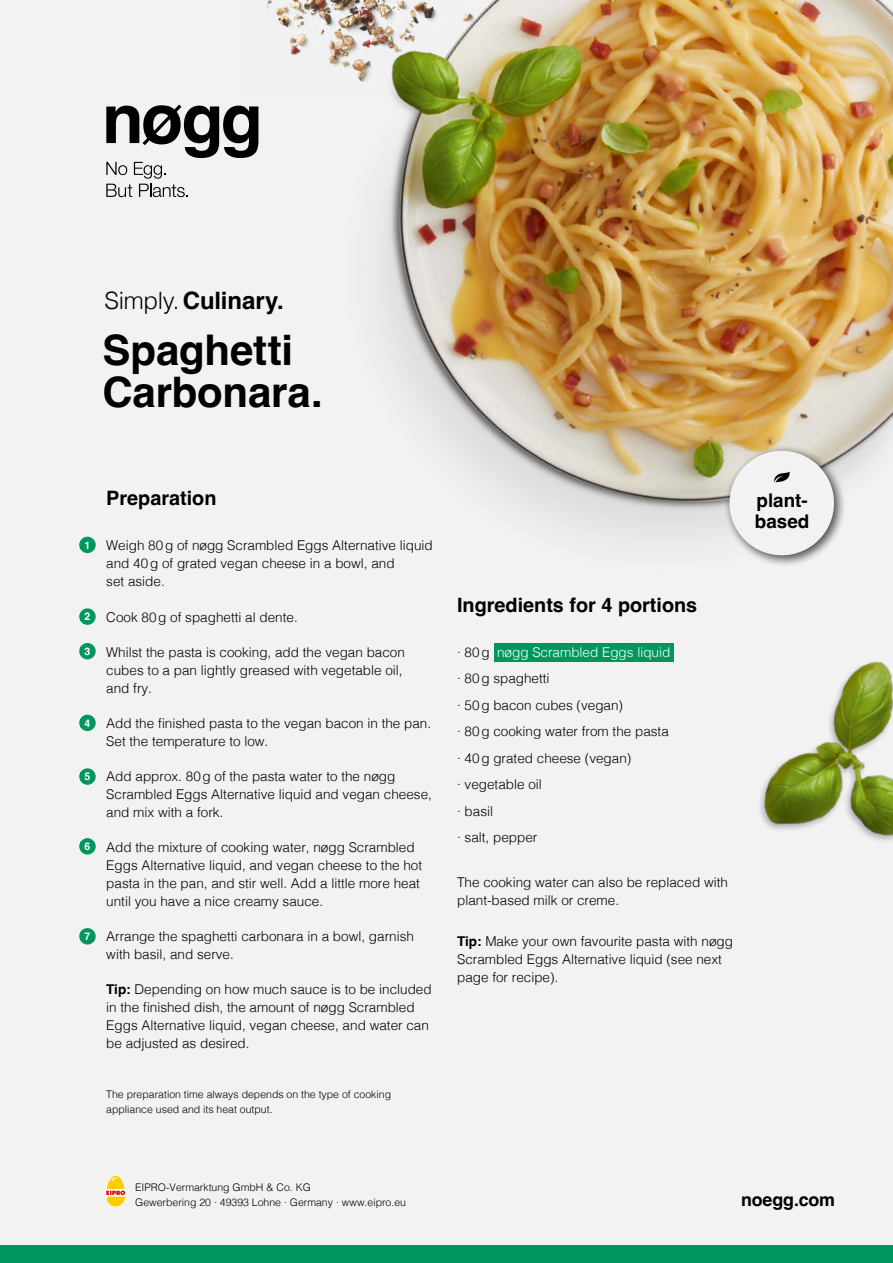
<style>
.page{position:relative;width:893px;height:1263px;background:#f2f2f2}
.page>*{position:absolute;margin:0;border:0;box-sizing:border-box;transform-origin:0 0}
.t1{font:700 42px/42px "Helvetica";letter-spacing:-.005em;color:#000}
.t2{font:700 24px "Helvetica";letter-spacing:-.005em;color:#000}
.t3{font:700 19.8px "Helvetica";color:#000}
.t4{font:700 18.75px/18.8px "Helvetica";color:#000;text-align:center}
.t5{font:700 17.85px "Helvetica";letter-spacing:-.01em;color:#000}
.t6{font:300 13.5px/18px "Helvetica";color:#000}
.t7{font:300 10.5px/15px "Helvetica";color:#000}
.t8{font:700 10.5px "Helvetica";color:#fff}
.s1{font-weight:300}
.s2{font-weight:700}
.s3{color:#fff}
</style>
<div class="page">
<img style="left:79px;top:0;width:814px;height:717px">
<img style="left:671px;top:606px;width:222px;height:235px">
<svg style="left:106px;top:1175px;width:20px;height:32px"></svg>
<svg style="left:106px;top:105px;width:152px;height:92px"></svg>
<div style="left:494px;top:643px;width:179px;height:18px;background:#00965d"></div>
<div style="left:0;top:1246px;width:893px;height:17px;background:#00965d"></div>
<div style="left:79px;top:537px;width:17px;height:16px;background:#00965d;border-radius:50%"></div>
<svg style="left:79px;top:608px;width:17px;height:17px"></svg>
<div style="left:81px;top:612px;width:13px;height:8px;background:#00965d"></div>
<div style="left:79px;top:643px;width:17px;height:16px;background:#00965d;border-radius:50%"></div>
<div style="left:79px;top:715px;width:17px;height:16px;background:#00965d;border-radius:50%"></div>
<svg style="left:79px;top:768px;width:17px;height:17px"></svg>
<div style="left:81px;top:772px;width:13px;height:8px;background:#00965d"></div>
<svg style="left:79px;top:838px;width:17px;height:16px"></svg>
<div style="left:81px;top:842px;width:13px;height:8px;background:#00965d"></div>
<svg style="left:79px;top:928px;width:17px;height:16px"></svg>
<div style="left:81px;top:932px;width:13px;height:8px;background:#00965d"></div>
<div style="left:723px;top:445px;width:123px;height:123px;background:#000;opacity:.44"></div>
<svg style="left:723px;top:444px;width:117px;height:118px"></svg>
<h2 class="t2" style="left:104px;top:285px;width:181px"><span class="s1">Simply.</span> Culinary.</h2>
<h1 class="t1" style="left:103px;top:334px;width:222px">Spaghetti<br>Carbonara.</h1>
<p class="t8" style="left:85px;top:539px;width:7px">1</p>
<p class="t8" style="left:85px;top:610px;width:7px">2</p>
<p class="t8" style="left:85px;top:645px;width:7px">3</p>
<p class="t8" style="left:85px;top:717px;width:7px">4</p>
<p class="t8" style="left:85px;top:770px;width:7px">5</p>
<p class="t8" style="left:85px;top:840px;width:7px">6</p>
<p class="t8" style="left:85px;top:930px;width:7px">7</p>
<h3 class="t3" style="left:106px;top:486px;width:112px">Preparation</h3>
<p class="t6" style="left:106px;top:535px;width:328px">Weigh 80g of nøgg Scrambled Eggs Alternative liquid and 40g of grated vegan cheese in a bowl, and<br>set aside.</p>
<p class="t6" style="left:106px;top:607px;width:193px">Cook 80g of spaghetti al dente.</p>
<p class="t6" style="left:106px;top:642px;width:300px">Whilst the pasta is cooking, add the vegan bacon cubes to a pan lightly greased with vegetable oil, and fry.</p>
<p class="t6" style="left:106px;top:713px;width:326px">Add the finished pasta to the vegan bacon in the pan.<br>Set the temperature to low.</p>
<p class="t6" style="left:106px;top:766px;width:327px">Add approx. 80g of the pasta water to the nøgg<br>Scrambled Eggs Alternative liquid and vegan cheese, and mix with a fork.</p>
<p class="t6" style="left:106px;top:837px;width:317px">Add the mixture of cooking water, nøgg Scrambled Eggs Alternative liquid, and vegan cheese to the hot pasta in the pan, and stir well. Add a little more heat until you have a nice creamy sauce.</p>
<p class="t6" style="left:106px;top:926px;width:309px">Arrange the spaghetti carbonara in a bowl, garnish with basil, and serve.</p>
<p class="t6" style="left:106px;top:979px;width:327px"><span class="s2">Tip:</span> Depending on how much sauce is to be included in the finished dish, the amount of nøgg Scrambled Eggs Alternative liquid, vegan cheese, and water can be adjusted as desired.</p>
<p class="t7" style="left:106px;top:1086px;width:286px">The preparation time always depends on the type of cooking appliance used and its heat output.</p>
<h3 class="t4" style="left:741px;top:493px;width:84px">pflanzen&shy;basiert</h3>
<h3 class="t4" style="left:755px;top:492px;width:56px;line-height:21px;text-align:left">plant&shy;based</h3>
<h3 class="t3" style="left:457px;top:593px;width:242px">Ingredients for 4 portions</h3>
<p class="t6" style="left:457px;top:638px;width:215px;line-height:26.5px">· 80g <span class="s3">nøgg Scrambled Eggs liquid </span>· 80g spaghetti<br>· 50g bacon cubes (vegan)<br>· 80g cooking water from the pasta · 40g grated cheese (vegan)<br>· vegetable oil<br>· basil<br>· salt, pepper</p>
<p class="t6" style="left:457px;top:872px;width:272px">The cooking water can also be replaced with plant-based milk or creme.</p>
<p class="t6" style="left:457px;top:931px;width:277px"><span class="s2">Tip:</span> Make your own favourite pasta with nøgg<br>Scrambled Eggs Alternative liquid (see next page for recipe).</p>
<p class="t7" style="left:135px;top:1178px;width:272px">EIPRO-Vermarktung GmbH &amp; Co. KG<br>Gewerbering 20 · 49393 Lohne · Germany · www.eipro.eu</p>
<h3 class="t5" style="left:741px;top:1188px;width:96px">noegg.com</h3>
</div>
